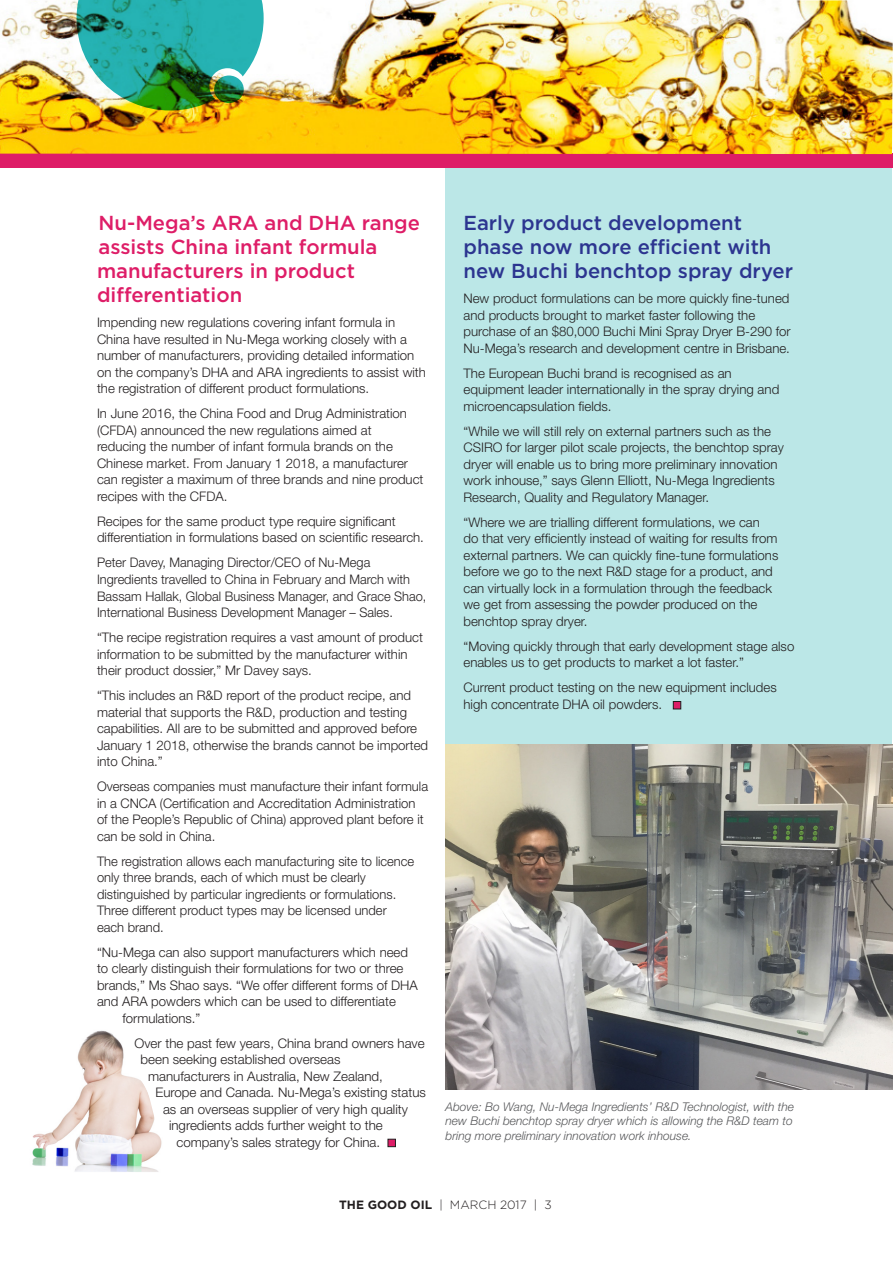
<style>
.page{position:relative;width:893px;height:1263px;background:#fff}
.page>*{position:absolute;margin:0;border:0;box-sizing:border-box;transform-origin:0 0}
.t1{font:500 20.25px/24.3px "Gotham";color:#de1d67}
.t2{font:500 20.25px/24.3px "Gotham";color:#2c3590}
.t3{font:300 13.2px/16.5px "Helvetica Neue";color:#231f20}
.t4{font:italic 300 12px/14.4px "Helvetica Neue";color:#57585a;text-align:justify}
.t5{font:300 12px "Gotham";color:#231f20}
.s1{font-weight:700}
</style>
<div class="page">
<div style="left:445px;top:168px;width:447px;height:921px;background:#bbe7e7"></div>
<div style="left:0;top:153px;width:893px;height:15px;background:#de1d67"></div>
<img style="left:0;top:0;width:893px;height:154px">
<img style="left:77px;top:0;width:187px;height:110px">
<svg style="left:214px;top:76px;width:30px;height:27px"></svg>
<img style="left:445px;top:744px;width:448px;height:345px">
<div style="left:673px;top:701px;width:8px;height:8px;background:#de1d67;border:1px solid #201d1e"></div>
<div style="left:388px;top:1139px;width:8px;height:8px;background:#de1d67;border:1px solid #201d1e"></div>
<img style="left:32px;top:1030px;width:130px;height:142px">
<p class="t1" style="left:97px;top:210px;width:325px">Nu-Mega’s ARA and DHA range assists China infant formula manufacturers in product differentiation</p>
<p class="t3" style="left:97px;top:314px;width:330px">Impending new regulations covering infant formula in China have resulted in Nu-Mega working closely with a number of manufacturers, providing detailed information on the company’s DHA and ARA ingredients to assist with the registration of different product formulations.</p>
<p class="t3" style="left:97px;top:405px;width:328px">In June 2016, the China Food and Drug Administration (CFDA) announced the new regulations aimed at reducing the number of infant formula brands on the Chinese market. From January 1 2018, a manufacturer can register a maximum of three brands and nine product recipes with the CFDA.</p>
<p class="t3" style="left:97px;top:513px;width:328px">Recipes for the same product type require significant differentiation in formulations based on scientific research.</p>
<p class="t3" style="left:97px;top:554px;width:331px">Peter Davey, Managing Director/CEO of Nu-Mega Ingredients travelled to China in February and March with Bassam Hallak, Global Business Manager, and Grace Shao, International Business Development Manager – Sales.</p>
<p class="t3" style="left:97px;top:629px;width:327px">“The recipe registration requires a vast amount of product information to be submitted by the manufacturer within their product dossier,” Mr Davey says.</p>
<p class="t3" style="left:97px;top:687px;width:333px">“This includes an R&amp;D report of the product recipe, and material that supports the R&amp;D, production and testing capabilities. All are to be submitted and approved before January 1 2018, otherwise the brands cannot be imported into China.”</p>
<p class="t3" style="left:97px;top:778px;width:333px">Overseas companies must manufacture their infant formula in a CNCA (Certification and Accreditation Administration of the People’s Republic of China) approved plant before it can be sold in China.</p>
<p class="t3" style="left:97px;top:852px;width:319px">The registration allows each manufacturing site to licence only three brands, each of which must be clearly distinguished by particular ingredients or formulations.<br>Three different product types may be licensed under each brand.</p>
<p class="t3" style="left:97px;top:943px;width:313px">“Nu-Mega can also support manufacturers which need</p>
<p class="t3" style="left:97px;top:960px;width:308px">to clearly distinguish their formulations for two or three</p>
<p class="t3" style="left:97px;top:976px;width:322px">brands,” Ms Shao says. “We offer different forms of DHA</p>
<p class="t3" style="left:97px;top:993px;width:300px">and ARA powders which can be used to differentiate</p>
<p class="t3" style="left:123px;top:1009px;width:79px">formulations.”</p>
<p class="t3" style="left:135px;top:1034px;width:292px">Over the past few years, China brand owners have</p>
<p class="t3" style="left:141px;top:1051px;width:202px">been seeking established overseas</p>
<p class="t3" style="left:148px;top:1067px;width:236px">manufacturers in Australia, New Zealand,</p>
<p class="t3" style="left:156px;top:1084px;width:272px">Europe and Canada. Nu-Mega’s existing status</p>
<p class="t3" style="left:163px;top:1100px;width:246px">as an overseas supplier of very high quality</p>
<p class="t3" style="left:169px;top:1117px;width:215px">ingredients adds further weight to the</p>
<p class="t3" style="left:177px;top:1133px;width:205px">company’s sales strategy for China.</p>
<p class="t2" style="left:463px;top:210px;width:331px">Early product development phase now more efficient with new Buchi benchtop spray dryer</p>
<p class="t3" style="left:463px;top:290px;width:329px">New product formulations can be more quickly fine-tuned and products brought to market faster following the purchase of an $80,000 Buchi Mini Spray Dryer B-290 for Nu-Mega’s research and development centre in Brisbane.</p>
<p class="t3" style="left:463px;top:364px;width:317px">The European Buchi brand is recognised as an equipment leader internationally in the spray drying and microencapsulation fields.</p>
<p class="t3" style="left:463px;top:422px;width:322px">“While we will still rely on external partners such as the CSIRO for larger pilot scale projects, the benchtop spray dryer will enable us to bring more preliminary innovation work inhouse,” says Glenn Elliott, Nu-Mega Ingredients Research, Quality and Regulatory Manager.</p>
<p class="t3" style="left:463px;top:513px;width:316px">“Where we are trialling different formulations, we can<br>do that very efficiently instead of waiting for results from external partners. We can quickly fine-tune formulations before we go to the next R&amp;D stage for a product, and can virtually lock in a formulation through the feedback we get from assessing the powder produced on the benchtop spray dryer.</p>
<p class="t3" style="left:463px;top:637px;width:332px">“Moving quickly through that early development stage also enables us to get products to market a lot faster.”</p>
<p class="t3" style="left:463px;top:679px;width:315px">Current product testing on the new equipment includes high concentrate DHA oil powders.</p>
<p class="t4" style="left:445px;top:1099px;width:350px">Above: Bo Wang, Nu-Mega Ingredients’ R&amp;D Technologist, with the new Buchi benchtop spray dryer which is allowing the R&amp;D team to bring more preliminary innovation work inhouse.</p>
<p class="t5" style="left:339px;top:1198px;width:214px"><span class="s1">THE GOOD OIL</span> | MARCH 2017 | 3</p>
</div>
